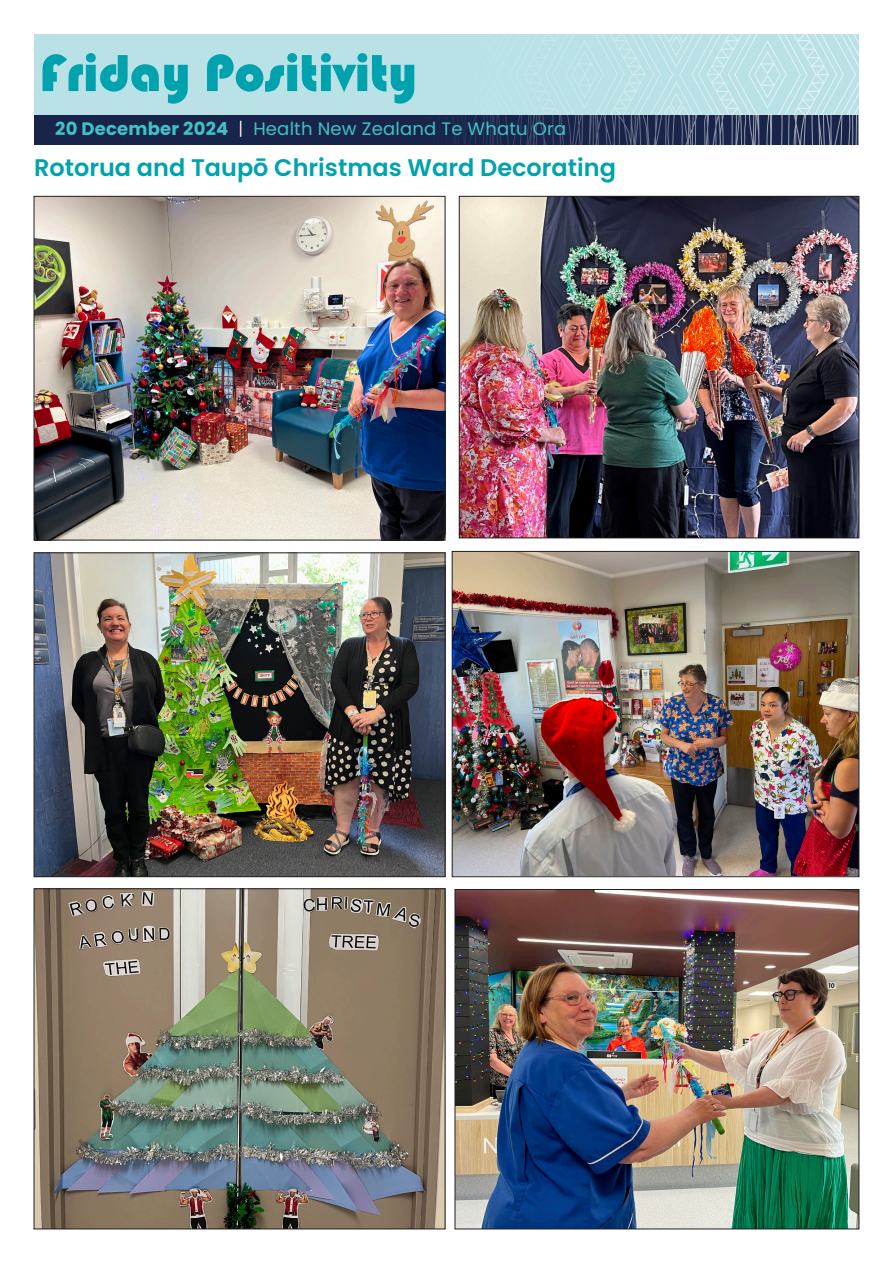
<style>
.page{position:relative;width:893px;height:1263px;background:#fff}
.page>*{position:absolute;margin:0;border:0;box-sizing:border-box;transform-origin:0 0}
.t1{font:54px "Bauhaus 93";color:#00a3ad}
.t2{font:600 24px "Poppins";color:#00a3ad}
.Chart_Head{font:18px "Poppins";letter-spacing:.01em;color:#41c1c6}
.s1{font-weight:700}
.s2{font-weight:300;color:#fff}
</style>
<div class="page">
<div style="left:34px;top:34px;width:825px;height:81px;background:#b9e1e6"></div>
<div style="left:34px;top:115px;width:825px;height:30px;background:#182449"></div>
<svg style="left:453px;top:34px;width:406px;height:111px"></svg>
<img style="left:36px;top:198px;width:407px;height:340px">
<div style="left:34px;top:196px;width:411px;height:344px;border:1px solid #231f20"></div>
<img style="left:461px;top:198px;width:396px;height:338px">
<div style="left:459px;top:196px;width:400px;height:342px;border:1px solid #231f20"></div>
<img style="left:36px;top:554px;width:407px;height:321px">
<div style="left:34px;top:552px;width:411px;height:325px;border:1px solid #231f20"></div>
<img style="left:454px;top:553px;width:403px;height:322px">
<div style="left:452px;top:551px;width:407px;height:326px;border:1px solid #231f20"></div>
<img style="left:36px;top:890px;width:407px;height:337px">
<div style="left:34px;top:888px;width:411px;height:341px;border:1px solid #231f20"></div>
<img style="left:457px;top:891px;width:400px;height:336px">
<div style="left:455px;top:889px;width:404px;height:340px;border:1px solid #231f20"></div>
<p class="t1" style="left:40px;top:43px;width:379px">Friday Positivity</p>
<p class="Chart_Head" style="left:55px;top:118px;width:512px"><span class="s1">20 December 2024</span> <span class="s2">|</span> Health New Zealand Te Whatu Ora</p>
<p class="t2" style="left:34px;top:154px;width:583px">Rotorua and Taupō Christmas Ward Decorating</p>
</div>
